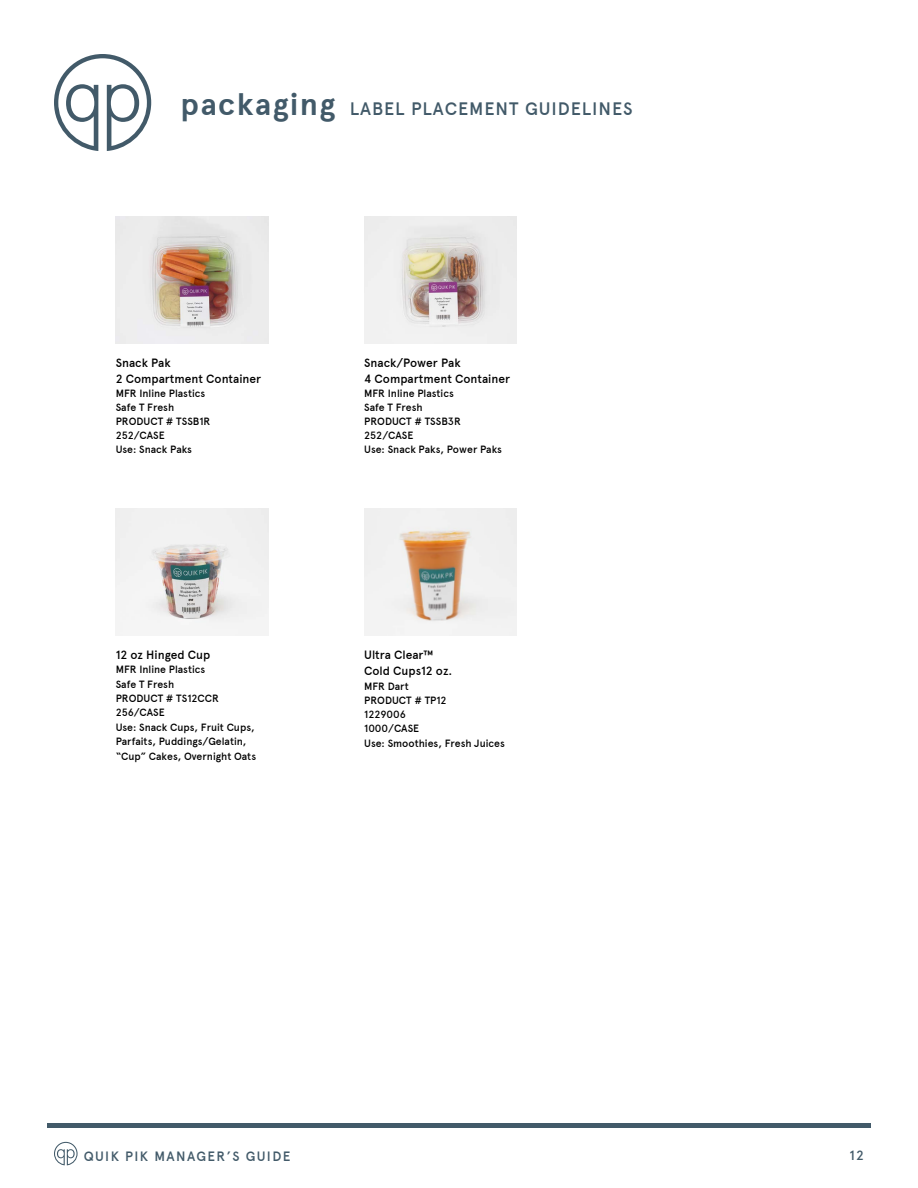
<style>
.page{position:relative;width:918px;height:1188px;background:#fff}
.page>*{position:absolute;margin:0;border:0;box-sizing:border-box;transform-origin:0 0}
.t1{font:500 18px "Apercu";letter-spacing:.05em;color:#425a69}
.t2{font:500 13.5px "Apercu";letter-spacing:.1em;color:#425a69}
.t3{font:500 12px/15.9px "Apercu";color:#000}
.t4{font:500 10.5px/14.1px "Apercu";color:#000}
.s1{font-weight:700;font-size:31.05px}
</style>
<div class="page">
<div style="left:47px;top:1123px;width:824px;height:5px;background:#425a69"></div>
<svg style="left:54px;top:1142px;width:24px;height:23px"></svg>
<svg style="left:54px;top:54px;width:97px;height:97px"></svg>
<img style="left:116px;top:508px;width:152px;height:128px">
<img style="left:364px;top:508px;width:153px;height:128px">
<img style="left:116px;top:216px;width:152px;height:128px">
<img style="left:364px;top:216px;width:153px;height:128px">
<h1 class="t1" style="left:181px;top:98px;width:454px"><span class="s1">packaging</span> LABEL PLACEMENT GUIDELINES</h1>
<p class="t3" style="left:116px;top:355px;width:147px">Snack Pak<br>2 Compartment Container</p>
<p class="t4" style="left:116px;top:386px;width:96px">MFR Inline Plastics<br>Safe T Fresh<br>PRODUCT # TSSB1R<br>252/CASE<br>Use: Snack Paks</p>
<p class="t3" style="left:116px;top:647px;width:96px">12 oz Hinged Cup</p>
<p class="t4" style="left:116px;top:663px;width:142px">MFR Inline Plastics<br>Safe T Fresh<br>PRODUCT # TS12CCR<br>256/CASE<br>Use: Snack Cups, Fruit Cups,<br>Parfaits, Puddings/Gelatin, “Cup” Cakes, Overnight Oats</p>
<p class="t3" style="left:364px;top:355px;width:148px">Snack/Power Pak<br>4 Compartment Container</p>
<p class="t4" style="left:364px;top:386px;width:139px">MFR Inline Plastics<br>Safe T Fresh<br>PRODUCT # TSSB3R<br>252/CASE<br>Use: Snack Paks, Power Paks</p>
<p class="t3" style="left:364px;top:647px;width:90px">Ultra Clear™<br>Cold Cups12 oz.</p>
<p class="t4" style="left:364px;top:679px;width:142px">MFR Dart<br>PRODUCT # TP12<br>1229006<br>1000/CASE<br>Use: Smoothies, Fresh Juices</p>
<p class="t2" style="left:84px;top:1148px;width:208px">QUIK PIK MANAGER’S GUIDE</p>
<p class="t2" style="left:850px;top:1147px;width:16px">12</p>
</div>
